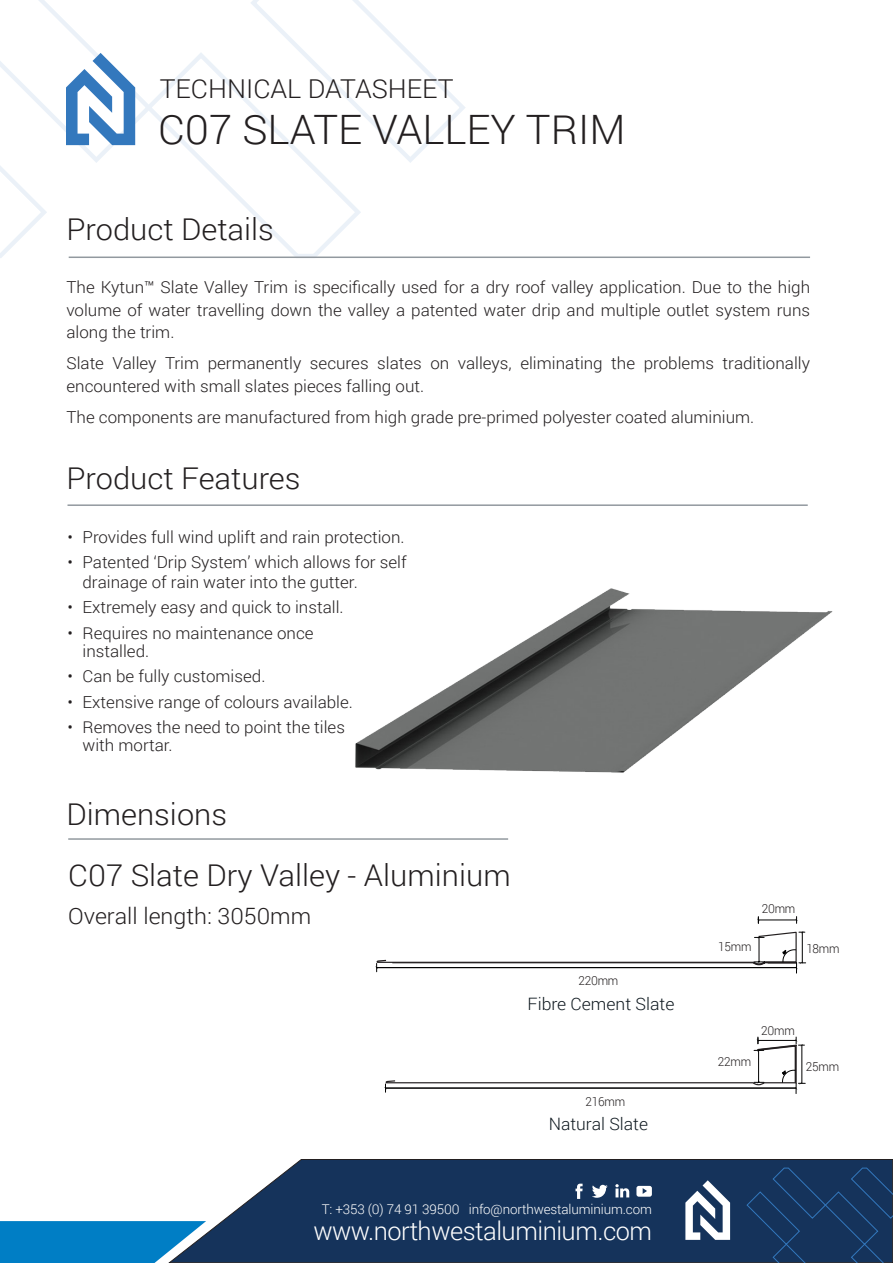
<style>
.page{position:relative;width:893px;height:1263px;background:#fff}
.page>*{position:absolute;margin:0;border:0;box-sizing:border-box;transform-origin:0 0}
.t1{font:300 40.5px "Roboto";color:#231f20}
.t2{font:300 30px "Roboto";color:#231f20}
.H3_White{font:300 25.95px "Roboto";color:#231f20}
.t3{font:300 25.5px "Roboto";letter-spacing:-.02em;color:#fff}
.t4{font:300 22.5px "Roboto";color:#231f20}
.t5{font:300 17.1px "Roboto";color:#101a21}
.t6{font:300 16.5px/22.5px "Roboto";color:#231f20}
.t7{font:300 13.35px "Roboto";letter-spacing:-.01em;color:#fff}
.t8{font:300 12.45px "Roboto";letter-spacing:-.02em;color:#231f20;scale:.95 1}
</style>
<div class="page">
<svg style="left:155px;top:53px;width:209px;height:204px"></svg>
<svg style="left:247px;top:0;width:218px;height:166px"></svg>
<img style="left:355px;top:588px;width:478px;height:185px">
<hr style="left:68px;top:504px;width:740px;height:2px;background:#92999f">
<hr style="left:68px;top:838px;width:440px;height:2px;background:#92999f">
<hr style="left:69px;top:257px;width:741px;height:1px;background:#92999f">
<svg style="left:384px;top:1037px;width:421px;height:56px"></svg>
<svg style="left:795px;top:916px;width:3px;height:7px"></svg>
<hr style="left:758px;top:920px;width:39px;height:1px;background:#000">
<svg style="left:375px;top:931px;width:431px;height:42px"></svg>
<hr style="left:802px;top:932px;width:1px;height:31px;background:#000">
<svg style="left:757px;top:916px;width:3px;height:7px"></svg>
<svg style="left:0;top:0;width:155px;height:258px"></svg>
<div style="left:0;top:1221px;width:168px;height:42px;background:#007ec5"></div>
<svg style="left:168px;top:1159px;width:725px;height:104px;background:#2e496c"></svg>
<svg style="left:746px;top:1167px;width:147px;height:96px;background:#16365f"></svg>
<svg style="left:685px;top:1180px;width:45px;height:60px"></svg>
<svg style="left:575px;top:1184px;width:8px;height:15px"></svg>
<svg style="left:615px;top:1184px;width:14px;height:13px"></svg>
<svg style="left:636px;top:1186px;width:16px;height:11px"></svg>
<svg style="left:592px;top:1185px;width:16px;height:13px"></svg>
<p class="H3_White" style="left:160px;top:71px;width:295px">TECHNICAL DATASHEET</p>
<p class="t1" style="left:158px;top:102px;width:469px">C07 SLATE VALLEY TRIM</p>
<p class="t2" style="left:66px;top:208px;width:209px">Product Details</p>
<p class="t6" style="left:66px;top:276px;width:745px;text-align:justify">The Kytun™ Slate Valley Trim is specifically used for a dry roof valley application. Due to the high volume of water travelling down the valley a patented water drip and multiple outlet system runs along the trim.</p>
<p class="t6" style="left:66px;top:352px;width:745px">Slate Valley Trim permanently secures slates on valleys, eliminating the problems traditionally encountered with small slates pieces falling out.</p>
<p class="t6" style="left:66px;top:405px;width:689px">The components are manufactured from high grade pre-primed polyester coated aluminium.</p>
<p class="t2" style="left:66px;top:458px;width:236px">Product Features</p>
<p class="t6" style="left:68px;top:525px;width:339px">• Provides full wind uplift and rain protection.</p>
<p class="t6" style="left:83px;top:552px;width:326px;line-height:19.8px;text-indent:-15px">• Patented ‘Drip System’ which allows for self drainage of rain water into the gutter.</p>
<p class="t6" style="left:68px;top:596px;width:278px">• Extremely easy and quick to install.</p>
<p class="t6" style="left:83px;top:623px;width:233px;line-height:18px;text-indent:-15px">• Requires no maintenance once installed.</p>
<p class="t6" style="left:68px;top:665px;width:199px">• Can be fully customised.</p>
<p class="t6" style="left:68px;top:690px;width:287px">• Extensive range of colours available.</p>
<p class="t6" style="left:83px;top:718px;width:264px;line-height:18px;text-indent:-15px">• Removes the need to point the tiles with mortar.</p>
<p class="t2" style="left:66px;top:793px;width:162px">Dimensions</p>
<p class="t2" style="left:68px;top:855px;width:444px">C07 Slate Dry Valley - Aluminium</p>
<p class="t4" style="left:68px;top:901px;width:245px">Overall length: 3050mm</p>
<p class="t8" style="left:578px;top:972px;width:44px">220mm</p>
<p class="t5" style="left:527px;top:992px;width:148px">Fibre Cement Slate</p>
<p class="t8" style="left:585px;top:1093px;width:43px">216mm</p>
<p class="t5" style="left:549px;top:1111px;width:101px">Natural Slate</p>
<p class="t7" style="left:322px;top:1200px;width:332px">T: +353 (0) 74 91 39500 info@northwestaluminium.com</p>
<p class="t3" style="left:313px;top:1213px;width:340px">www.northwestaluminium.com</p>
<p class="t8" style="left:762px;top:900px;width:37px">20mm</p>
<p class="t8" style="left:718px;top:938px;width:37px">15mm</p>
<p class="t8" style="left:806px;top:940px;width:37px">18mm</p>
<p class="t8" style="left:718px;top:1053px;width:37px">22mm</p>
<p class="t8" style="left:761px;top:1022px;width:37px">20mm</p>
<p class="t8" style="left:806px;top:1058px;width:37px">25mm</p>
</div>
